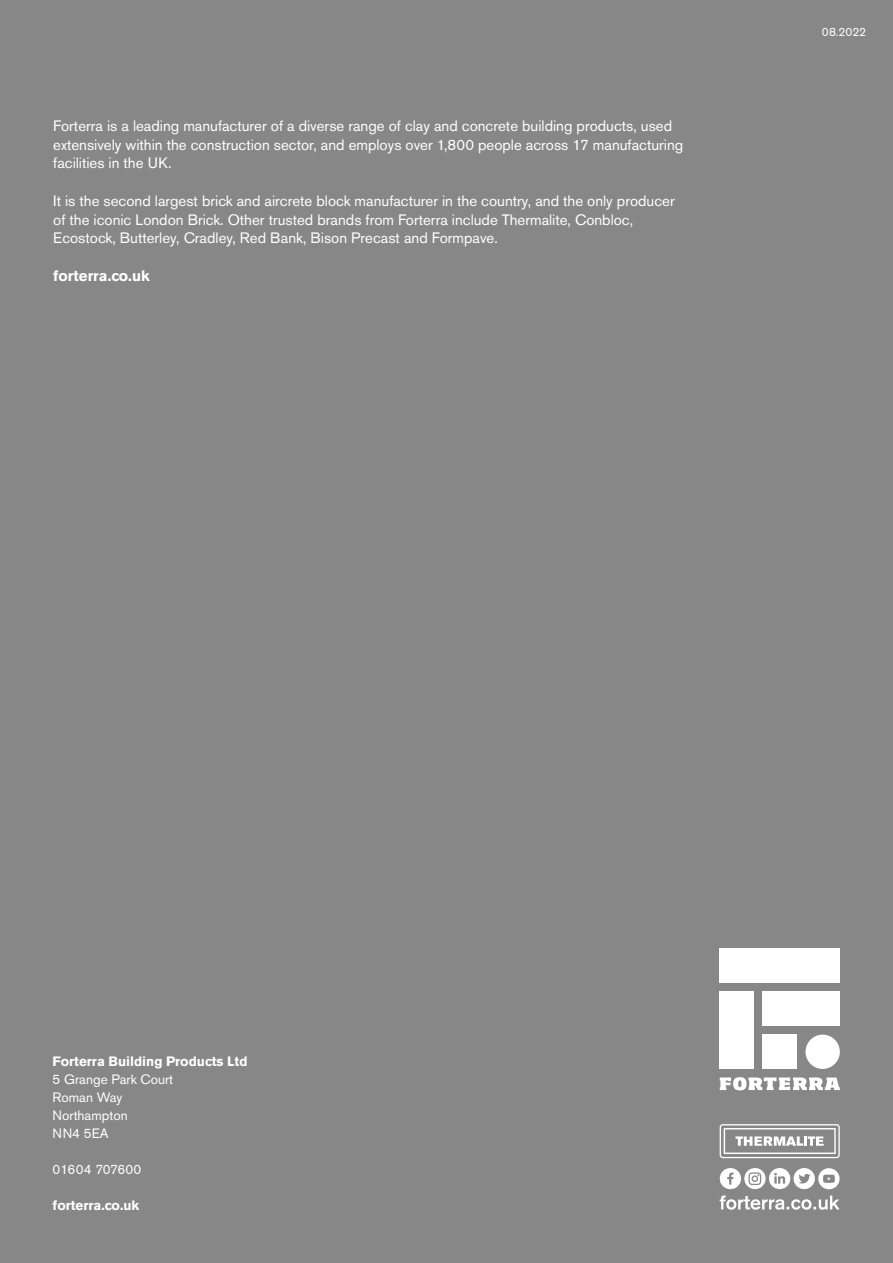
<style>
.page{position:relative;width:893px;height:1263px;background:#878787}
.page>*{position:absolute;margin:0;border:0;box-sizing:border-box;transform-origin:0 0}
.t1{font:15px/18.8px "Akzidenz Grotesk BE";color:#fff}
.t2{font:700 15px "Akzidenz Grotesk BE";color:#fff}
.t3{font:13.5px/18px "Akzidenz Grotesk BE";color:#fff}
.t4{font:700 13.5px "Akzidenz Grotesk BE";color:#fff}
.t5{font:12px "Akzidenz Grotesk BE";letter-spacing:-.01em;color:#fff}
</style>
<div class="page">
<svg style="left:720px;top:1077px;width:120px;height:13px"></svg>
<div style="left:720px;top:949px;width:120px;height:34px;background:#fff"></div>
<div style="left:720px;top:992px;width:34px;height:77px;background:#fff"></div>
<div style="left:763px;top:992px;width:77px;height:34px;background:#fff"></div>
<div style="left:805px;top:1034px;width:35px;height:35px;background:#fff;border-radius:50%"></div>
<div style="left:763px;top:1034px;width:34px;height:35px;background:#fff"></div>
<svg style="left:720px;top:1124px;width:120px;height:34px"></svg>
<svg style="left:720px;top:1195px;width:120px;height:15px"></svg>
<svg style="left:719px;top:1168px;width:121px;height:21px"></svg>
<p class="t1" style="left:53px;top:116px;width:631px">Forterra is a leading manufacturer of a diverse range of clay and concrete building products, used extensively within the construction sector, and employs over 1,800 people across 17 manufacturing facilities in the UK.</p>
<p class="t1" style="left:53px;top:191px;width:623px">It is the second largest brick and aircrete block manufacturer in the country, and the only producer of the iconic London Brick. Other trusted brands from Forterra include Thermalite, Conbloc,<br>Ecostock, Butterley, Cradley, Red Bank, Bison Precast and Formpave.</p>
<p class="t2" style="left:53px;top:267px;width:98px">forterra.co.uk</p>
<p class="t5" style="left:822px;top:24px;width:46px">08.2022</p>
<p class="t4" style="left:53px;top:1053px;width:196px">Forterra Building Products Ltd</p>
<p class="t3" style="left:53px;top:1070px;width:122px">5 Grange Park Court<br>Roman Way<br>Northampton<br>NN4 5EA</p>
<p class="t3" style="left:53px;top:1160px;width:90px">01604 707600</p>
<p class="t4" style="left:53px;top:1197px;width:88px">forterra.co.uk</p>
</div>
